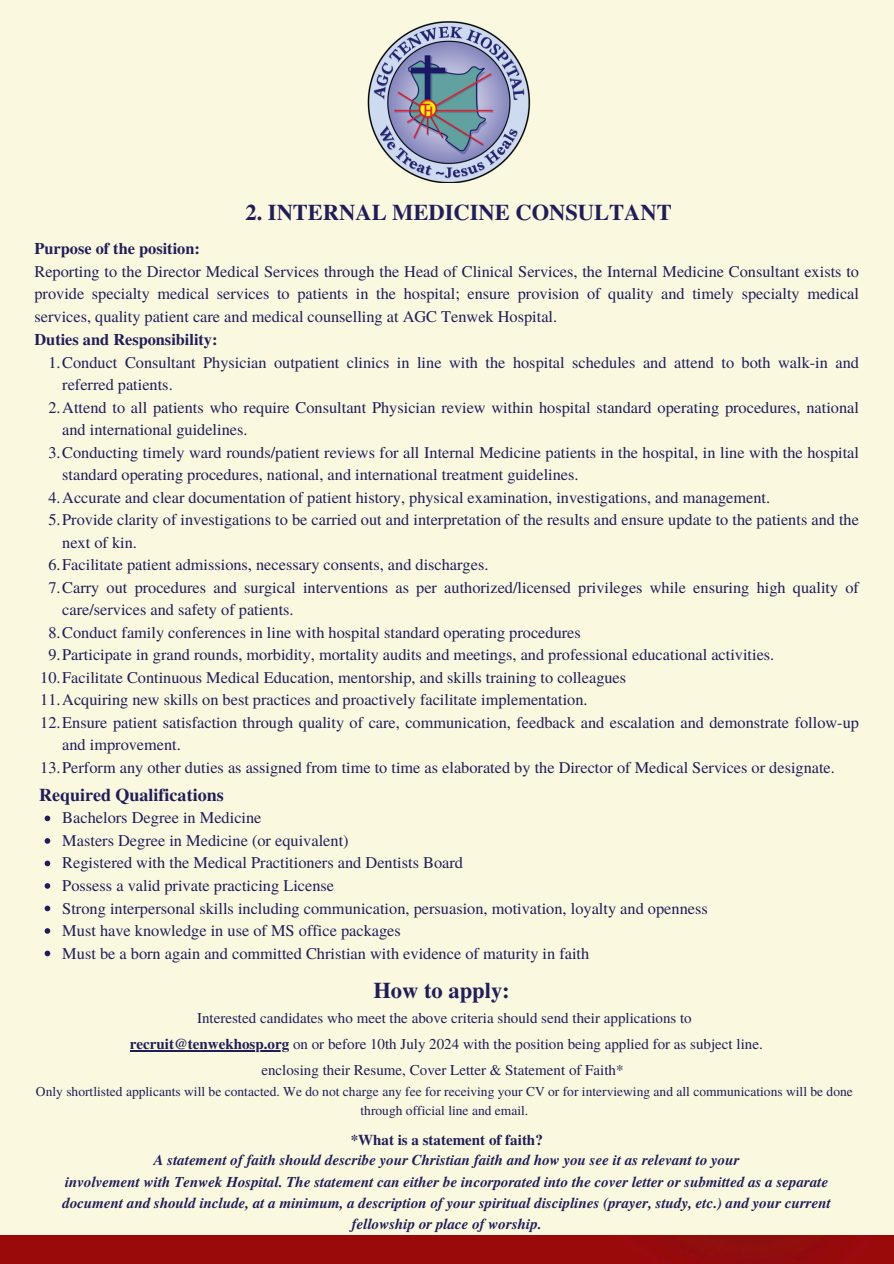
<style>
.page{position:relative;width:894px;height:1264px;background:#fff}
.page>*{position:absolute;margin:0;border:0;box-sizing:border-box;transform-origin:0 0}
.t1{font:700 22.5px "Te X Gyre Termes";color:#211d5a}
.t2{font:700 18px "Te X Gyre Termes";color:#211d5a}
.t3{font:16.35px/22.5px "Te X Gyre Termes";color:#211d5a}
.t4{font:italic 700 15px/21.5px "Te X Gyre Termes";color:#211d5a;text-align:center}
.t5{font:15px/25.8px "Te X Gyre Termes";color:#211d5a;text-align:center}
.t6{font:700 15px "Te X Gyre Termes";color:#211d5a}
.t7{font:13.5px "Te X Gyre Termes";color:#211d5a}
.s1{font-weight:700}
</style>
<div class="page">
<div style="left:0;top:0;width:893px;height:1263px;background:#faf8df"></div>
<img style="left:0;top:1235px;width:893px;height:28px">
<img style="left:367px;top:21px;width:164px;height:161px">
<svg style="left:45px;top:815px;width:5px;height:6px"></svg>
<svg style="left:45px;top:838px;width:5px;height:5px"></svg>
<svg style="left:45px;top:860px;width:5px;height:6px"></svg>
<svg style="left:45px;top:883px;width:5px;height:5px"></svg>
<svg style="left:45px;top:905px;width:5px;height:6px"></svg>
<svg style="left:45px;top:928px;width:5px;height:5px"></svg>
<svg style="left:45px;top:950px;width:5px;height:6px"></svg>
<hr style="left:130px;top:1050px;width:159px;height:1px;background:#211d5a">
<h3 class="t1" style="left:245px;top:195px;width:427px">2. INTERNAL MEDICINE CONSULTANT</h3>
<p class="t3" style="left:34px;top:236px;width:825px"><span class="s1">Purpose of the position:<br></span>Reporting to the Director Medical Services through the Head of Clinical Services, the Internal Medicine Consultant exists to provide specialty medical services to patients in the hospital; ensure provision of quality and timely specialty medical services, quality patient care and medical counselling at AGC Tenwek Hospital.<br><span class="s1">Duties and Responsibility:</span></p>
<p class="t3" style="left:62px;top:350px;width:798px;text-indent:-14px">1.Conduct Consultant Physician outpatient clinics in line with the hospital schedules and attend to both walk-in and referred patients.</p>
<p class="t3" style="left:62px;top:395px;width:798px;text-indent:-14px">2.Attend to all patients who require Consultant Physician review within hospital standard operating procedures, national and international guidelines.</p>
<p class="t3" style="left:62px;top:440px;width:798px;text-indent:-14px">3.Conducting timely ward rounds/patient reviews for all Internal Medicine patients in the hospital, in line with the hospital standard operating procedures, national, and international treatment guidelines.</p>
<p class="t3" style="left:48px;top:485px;width:723px">4.Accurate and clear documentation of patient history, physical examination, investigations, and management.</p>
<p class="t3" style="left:62px;top:507px;width:798px;text-indent:-14px">5.Provide clarity of investigations to be carried out and interpretation of the results and ensure update to the patients and the next of kin.</p>
<p class="t3" style="left:48px;top:552px;width:441px">6.Facilitate patient admissions, necessary consents, and discharges.</p>
<p class="t3" style="left:62px;top:575px;width:798px;text-indent:-14px">7.Carry out procedures and surgical interventions as per authorized/licensed privileges while ensuring high quality of care/services and safety of patients.</p>
<p class="t3" style="left:48px;top:620px;width:534px">8.Conduct family conferences in line with hospital standard operating procedures</p>
<p class="t3" style="left:48px;top:642px;width:727px">9.Participate in grand rounds, morbidity, mortality audits and meetings, and professional educational activities.</p>
<p class="t3" style="left:40px;top:665px;width:587px">10.Facilitate Continuous Medical Education, mentorship, and skills training to colleagues</p>
<p class="t3" style="left:40px;top:687px;width:549px">11.Acquiring new skills on best practices and proactively facilitate implementation.</p>
<p class="t3" style="left:62px;top:710px;width:798px;text-indent:-22px">12.Ensure patient satisfaction through quality of care, communication, feedback and escalation and demonstrate follow-up and improvement.</p>
<h2 class="t3" style="left:40px;top:755px;width:796px">13.Perform any other duties as assigned from time to time as elaborated by the Director of Medical Services or designate.</h2>
<p class="t2" style="left:39px;top:780px;width:186px">Required Qualifications</p>
<p class="t3" style="left:62px;top:805px;width:201px">Bachelors Degree in Medicine</p>
<p class="t3" style="left:62px;top:828px;width:288px">Masters Degree in Medicine (or equivalent)</p>
<p class="t3" style="left:62px;top:850px;width:402px">Registered with the Medical Practitioners and Dentists Board</p>
<p class="t3" style="left:62px;top:873px;width:273px">Possess a valid private practicing License</p>
<p class="t3" style="left:62px;top:895px;width:647px">Strong interpersonal skills including communication, persuasion, motivation, loyalty and openness</p>
<p class="t3" style="left:62px;top:918px;width:340px">Must have knowledge in use of MS office packages</p>
<p class="t3" style="left:62px;top:940px;width:528px">Must be a born again and committed Christian with evidence of maturity in faith</p>
<p class="t1" style="left:373px;top:973px;width:138px">How to apply:</p>
<p class="t5" style="left:197px;top:1004px;width:496px">Interested candidates who meet the above criteria should send their applications to</p>
<p class="t5" style="left:130px;top:1030px;width:634px"><span class="s1">recruit@tenwekhosp.org</span> on or before 10th July 2024 with the position being applied for as subject line. enclosing their Resume, Cover Letter &amp; Statement of Faith*</p>
<h4 class="t7" style="left:36px;top:1081px;width:818px">Only shortlisted applicants will be contacted. We do not charge any fee for receiving your CV or for interviewing and all communications will be done</h4>
<p class="t7" style="left:360px;top:1101px;width:169px">through official line and email.</p>
<p class="t6" style="left:350px;top:1128px;width:193px">*What is a statement of faith?</p>
<p class="t4" style="left:63px;top:1148px;width:769px">A statement of faith should describe your Christian faith and how you see it as relevant to your<br>involvement with Tenwek Hospital. The statement can either be incorporated into the cover letter or submitted as a separate document and should include, at a minimum, a description of your spiritual disciplines (prayer, study, etc.) and your current fellowship or place of worship.</p>
</div>
